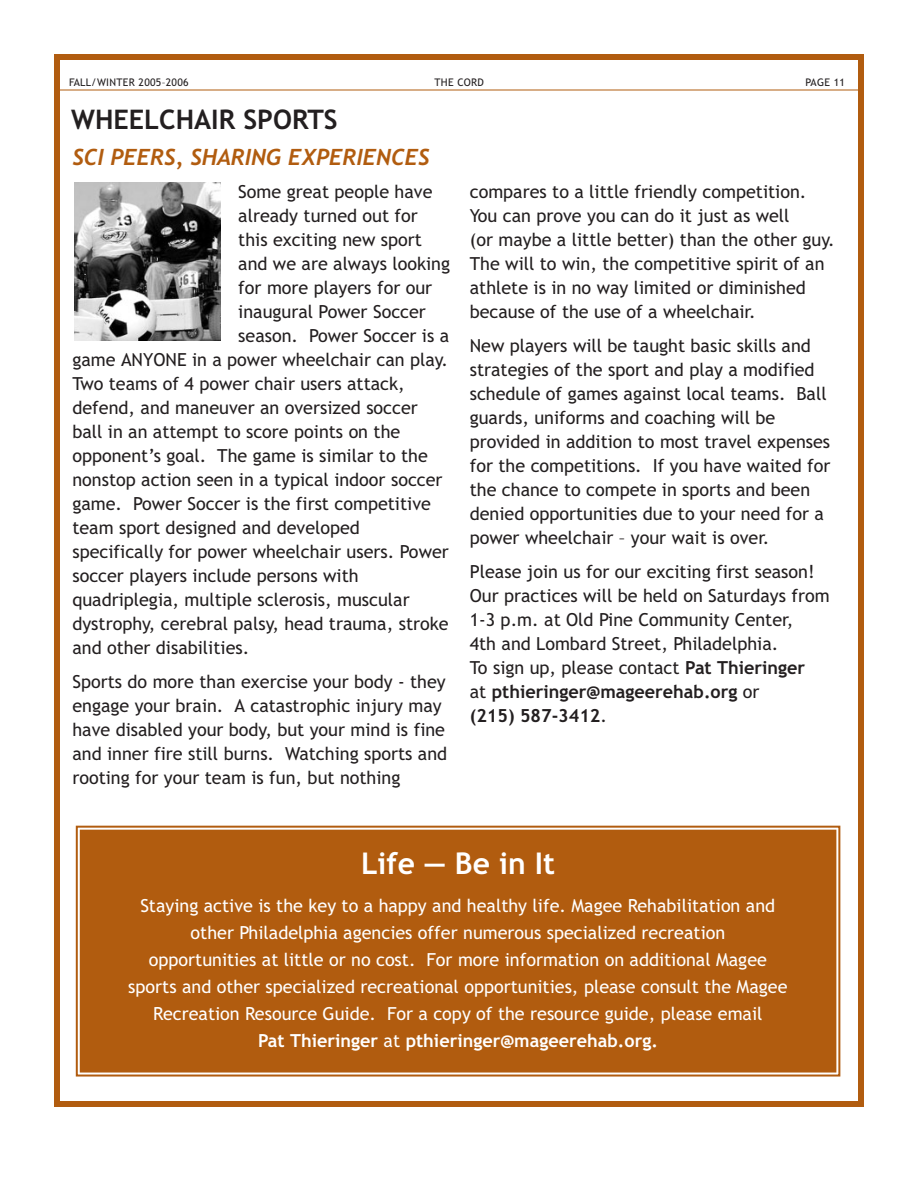
<style>
.page{position:relative;width:918px;height:1188px;background:#fff}
.page>*{position:absolute;margin:0;border:0;box-sizing:border-box;transform-origin:0 0}
.t1{font:700 30px "Trebuchet MS";color:#fff}
.t2{font:700 27px "Trebuchet MS";color:#231f20}
.t3{font:italic 700 22.5px "Trebuchet";color:#b15c0f}
.t4{font:18px/24px "Trebuchet MS";color:#231f20}
.t5{font:18px/27px "Trebuchet MS";color:#fff;text-align:center}
.t6{font:10.5px "Trebuchet MS";letter-spacing:.025em;color:#231f20}
.s1{font-weight:700}
</style>
<div class="page">
<div style="left:54px;top:54px;width:810px;height:1053px;border:6px solid #b15c0f"></div>
<hr style="left:54px;top:90px;width:808px;height:1px;background:#b15c0f">
<img style="left:74px;top:183px;width:146px;height:157px">
<div style="left:75px;top:825px;width:766px;height:252px;background:#b15c0f"></div>
<p class="t6" style="left:69px;top:78px;width:121px">FALL/WINTER 2005–2006</p>
<p class="t6" style="left:434px;top:78px;width:51px">THE CORD</p>
<p class="t6" style="left:806px;top:78px;width:41px">PAGE 11</p>
<h2 class="t2" style="left:71px;top:109px;width:268px">WHEELCHAIR SPORTS</h2>
<p class="t3" style="left:72px;top:144px;width:359px">SCI PEERS, SHARING EXPERIENCES</p>
<p class="t4" style="left:238px;top:181px;width:196px">Some great people have</p>
<p class="t4" style="left:238px;top:205px;width:181px">already turned out for</p>
<p class="t4" style="left:238px;top:229px;width:185px">this exciting new sport</p>
<p class="t4" style="left:238px;top:253px;width:213px">and we are always looking</p>
<p class="t4" style="left:238px;top:277px;width:195px">for more players for our</p>
<p class="t4" style="left:238px;top:301px;width:189px">inaugural Power Soccer</p>
<p class="t4" style="left:238px;top:325px;width:212px">season. Power Soccer is a</p>
<p class="t4" style="left:72px;top:349px;width:377px">game ANYONE in a power wheelchair can play.</p>
<p class="t4" style="left:72px;top:373px;width:334px">Two teams of 4 power chair users attack,</p>
<p class="t4" style="left:72px;top:397px;width:347px">defend, and maneuver an oversized soccer</p>
<p class="t4" style="left:72px;top:421px;width:329px">ball in an attempt to score points on the</p>
<p class="t4" style="left:72px;top:445px;width:357px">opponent’s goal. The game is similar to the</p>
<p class="t4" style="left:72px;top:469px;width:372px">nonstop action seen in a typical indoor soccer</p>
<p class="t4" style="left:72px;top:493px;width:360px">game. Power Soccer is the first competitive</p>
<p class="t4" style="left:72px;top:517px;width:289px">team sport designed and developed</p>
<p class="t4" style="left:72px;top:541px;width:378px">specifically for power wheelchair users. Power</p>
<p class="t4" style="left:72px;top:565px;width:288px">soccer players include persons with</p>
<p class="t4" style="left:72px;top:589px;width:339px">quadriplegia, multiple sclerosis, muscular</p>
<p class="t4" style="left:72px;top:613px;width:378px">dystrophy, cerebral palsy, head trauma, stroke</p>
<p class="t4" style="left:72px;top:637px;width:178px">and other disabilities.</p>
<p class="t4" style="left:72px;top:671px;width:376px">Sports do more than exercise your body - they engage your brain. A catastrophic injury may have disabled your body, but your mind is fine and inner fire still burns. Watching sports and rooting for your team is fun, but nothing</p>
<p class="t4" style="left:470px;top:181px;width:366px">compares to a little friendly competition.<br>You can prove you can do it just as well<br>(or maybe a little better) than the other guy.<br>The will to win, the competitive spirit of an athlete is in no way limited or diminished because of the use of a wheelchair.</p>
<p class="t4" style="left:470px;top:335px;width:362px">New players will be taught basic skills and strategies of the sport and play a modified schedule of games against local teams. Ball guards, uniforms and coaching will be provided in addition to most travel expenses for the competitions. If you have waited for the chance to compete in sports and been denied opportunities due to your need for a power wheelchair – your wait is over.</p>
<p class="t4" style="left:470px;top:562px;width:361px">Please join us for our exciting first season!<br>Our practices will be held on Saturdays from 1-3 p.m. at Old Pine Community Center,<br>4th and Lombard Street, Philadelphia.<br>To sign up, please contact <span class="s1">Pat Thieringer<br></span>at <span class="s1">pthieringer@mageerehab.org</span> or<br><span class="s1">(215) 587-3412</span>.</p>
<h1 class="t1" style="left:361px;top:852px;width:195px">Life — Be in It</h1>
<p class="t5" style="left:128px;top:893px;width:661px">Staying active is the key to a happy and healthy life. Magee Rehabilitation and other Philadelphia agencies offer numerous specialized recreation<br>opportunities at little or no cost. For more information on additional Magee sports and other specialized recreational opportunities, please consult the Magee Recreation Resource Guide. For a copy of the resource guide, please email<br><span class="s1">Pat Thieringer</span> at <span class="s1">pthieringer@mageerehab.org.</span></p>
</div>
